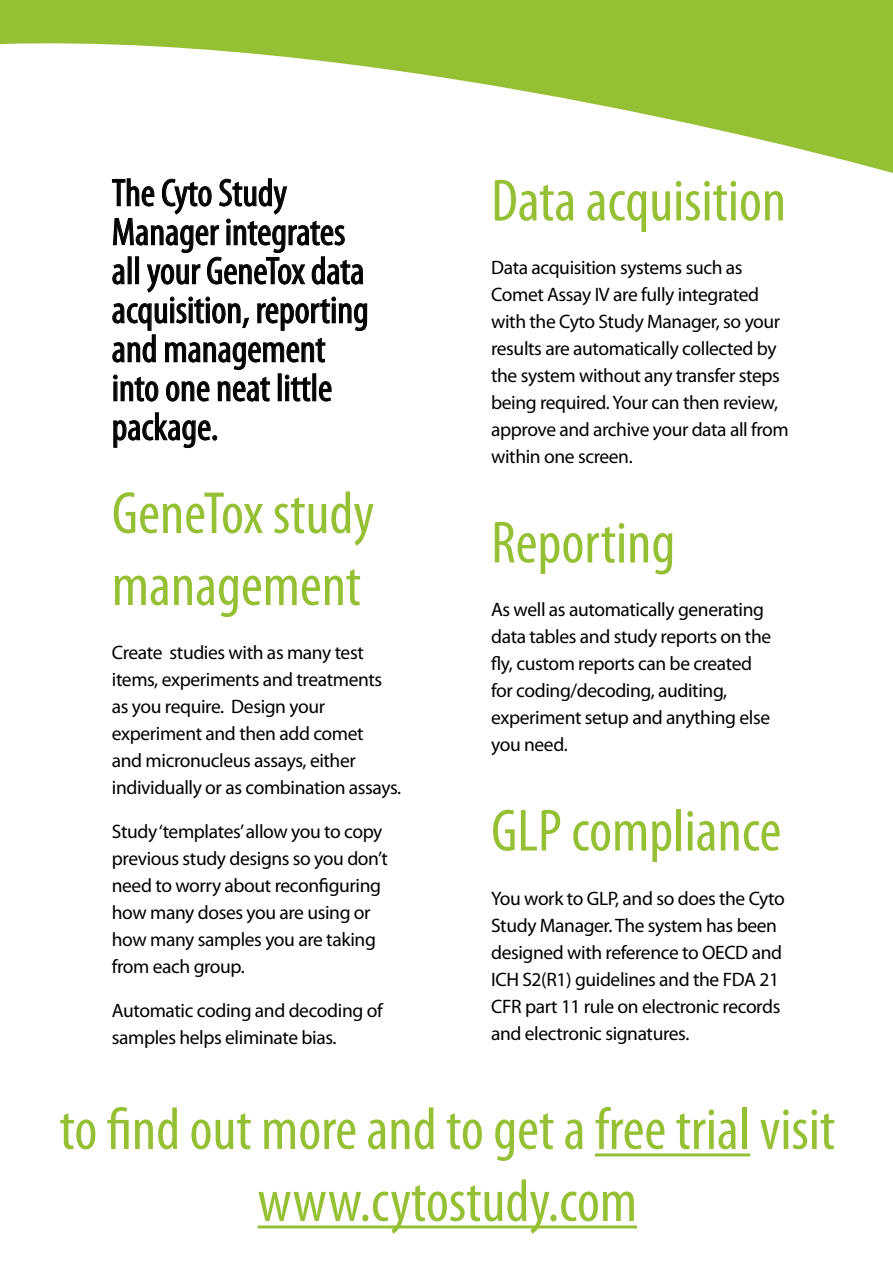
<style>
.page{position:relative;width:893px;height:1263px;background:#fff}
.page>*{position:absolute;margin:0;border:0;box-sizing:border-box;transform-origin:0 0}
.t1{font:condensed 60px/72px "Myriad Pro";color:#96c034}
.t2{font:condensed 39px/39px "Myriad Pro";color:#000}
.t3{font:19.5px/27px "Myriad Pro";letter-spacing:-.02em;color:#000}
</style>
<div class="page">
<hr style="left:595px;top:1153px;width:155px;height:3px;background:#96c034">
<hr style="left:258px;top:1225px;width:379px;height:3px;background:#96c034">
<svg style="left:112px;top:178px;width:255px;height:224px"></svg>
<svg style="left:113px;top:412px;width:104px;height:36px"></svg>
<svg style="left:0;top:0;width:893px;height:173px"></svg>
<p class="t2" style="left:112px;top:173px;width:258px">The Cyto Study<br>Manager integrates all your GeneTox data acquisition, reporting and management into one neat little package.</p>
<p class="t1" style="left:112px;top:476px;width:264px">GeneTox study management</p>
<p class="t3" style="left:112px;top:639px;width:291px">Create studies with as many test items, experiments and treatments as you require. Design your experiment and then add comet<br>and micronucleus assays, either individually or as combination assays.</p>
<p class="t3" style="left:112px;top:818px;width:278px">Study ‘templates’ allow you to copy previous study designs so you don’t need to worry about reconfiguring how many doses you are using or how many samples you are taking from each group.</p>
<p class="t3" style="left:112px;top:997px;width:272px">Automatic coding and decoding of samples helps eliminate bias.</p>
<p class="t1" style="left:491px;top:164px;width:297px">Data acquisition</p>
<p class="t3" style="left:491px;top:254px;width:299px">Data acquisition systems such as Comet Assay IV are fully integrated with the Cyto Study Manager, so your results are automatically collected by the system without any transfer steps being required. Your can then review, approve and archive your data all from within one screen.</p>
<p class="t1" style="left:491px;top:506px;width:186px">Reporting</p>
<p class="t3" style="left:491px;top:596px;width:282px">As well as automatically generating data tables and study reports on the fly, custom reports can be created for coding/decoding, auditing, experiment setup and anything else you need.</p>
<p class="t1" style="left:491px;top:794px;width:292px">GLP compliance</p>
<p class="t3" style="left:491px;top:884px;width:295px">You work to GLP, and so does the Cyto Study Manager. The system has been designed with reference to OECD and ICH S2(R1) guidelines and the FDA 21<br>CFR part 11 rule on electronic records and electronic signatures.</p>
<p class="t1" style="left:60px;top:1092px;width:777px">to find out more and to get a free trial visit</p>
<p class="t1" style="left:258px;top:1164px;width:381px">www.cytostudy.com</p>
</div>
